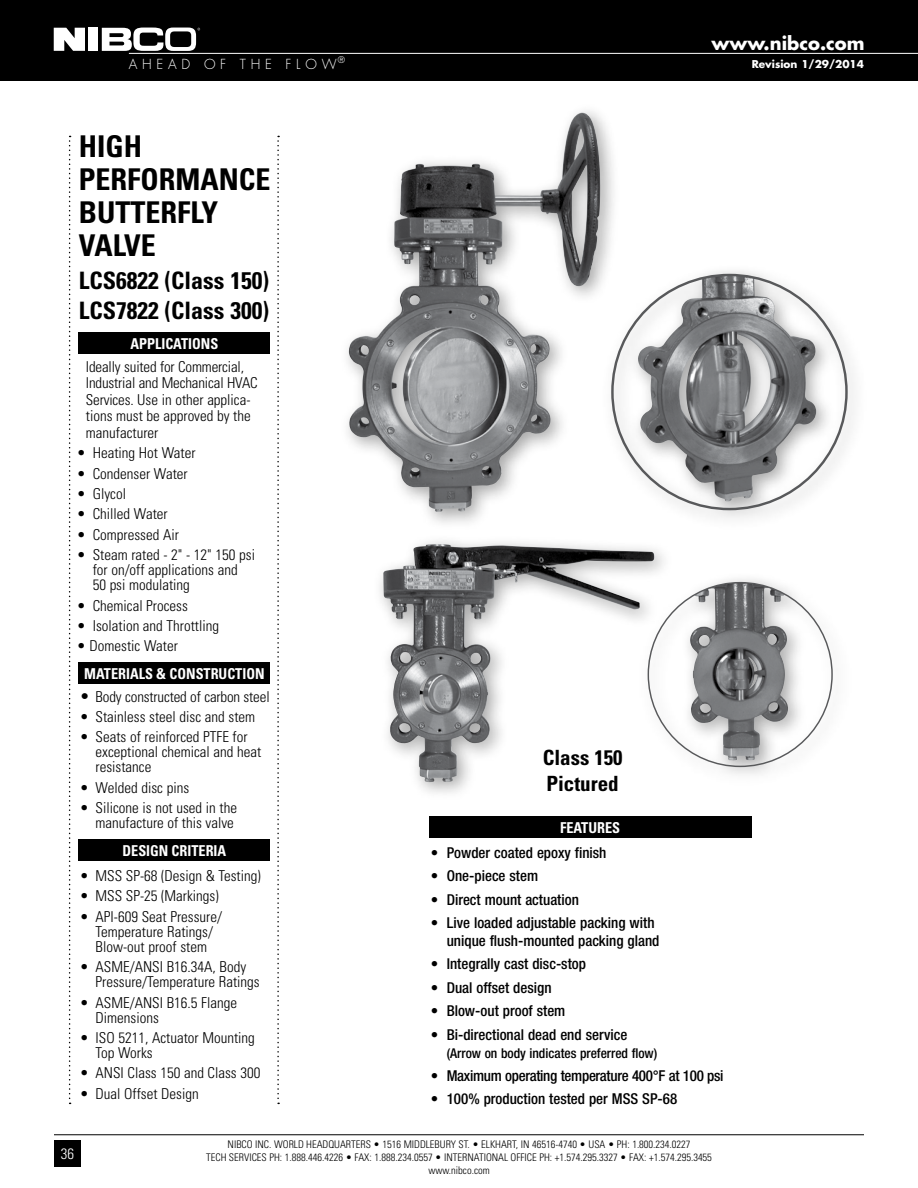
<style>
.page{position:relative;width:918px;height:1188px;background:#fff}
.page>*{position:absolute;margin:0;border:0;box-sizing:border-box;transform-origin:0 0}
.t1{font:700 condensed 30px/33px "Univers";color:#000;text-align:justify}
.t2{font:700 condensed 24px/30px "Univers";color:#000}
.t3{font:700 condensed 21px/25.2px "Univers";color:#000}
.t4{font:700 18px "Futura";color:#fff}
.t5{font:300 condensed 15px/15px "Univers";color:#000}
.t6{font:500 condensed 15px/18px "Helvetica Neue";color:#000}
.t7{font:700 condensed 15px "Univers";color:#fff;scale:.95 1}
.t8{font:500 condensed 15px "Helvetica Neue";letter-spacing:-.02em;color:#000}
.t9{font:300 condensed 15px "Univers";color:#fff}
.t10{font:500 condensed 13.5px "Helvetica Neue";color:#000}
.t11{font:300 13.5px "Futura";letter-spacing:.35em;color:#fff}
.t12{font:300 condensed 10.5px/12.6px "Univers";color:#000;text-align:center}
.t13{font:700 10.5px "Futura";color:#fff}
.s1{font-size:16.5px}
</style>
<div class="page">
<div style="left:0;top:0;width:918px;height:81px;background:#000"></div>
<div style="left:89px;top:28px;width:9px;height:23px;background:#fff"></div>
<svg style="left:54px;top:28px;width:31px;height:23px"></svg>
<svg style="left:102px;top:28px;width:98px;height:23px"></svg>
<hr style="left:129px;top:53px;width:789px;height:1px;background:#fff">
<hr style="left:54px;top:1135px;width:810px;height:1px;background:#000">
<div style="left:54px;top:1140px;width:27px;height:27px;background:#000"></div>
<div style="left:79px;top:332px;width:191px;height:21px;background:#000"></div>
<div style="left:79px;top:662px;width:191px;height:22px;background:#000"></div>
<div style="left:79px;top:839px;width:191px;height:22px;background:#000"></div>
<svg style="left:69px;top:136px;width:2px;height:968px"></svg>
<svg style="left:277px;top:136px;width:2px;height:968px"></svg>
<div style="left:338px;top:102px;width:283px;height:431px;background:#000;opacity:.35"></div>
<img style="left:394px;top:113px;width:187px;height:178px">
<div style="left:600px;top:263px;width:268px;height:268px;background:#000;opacity:.35"></div>
<img style="left:638px;top:278px;width:178px;height:224px">
<div style="left:372px;top:533px;width:303px;height:269px;background:#000;opacity:.35"></div>
<img style="left:383px;top:544px;width:70px;height:239px">
<div style="left:637px;top:571px;width:216px;height:216px;background:#000;opacity:.35"></div>
<img style="left:690px;top:589px;width:47px;height:171px">
<div style="left:429px;top:817px;width:323px;height:21px;background:#000"></div>
<p class="t11" style="left:129px;top:56px;width:218px">AHEAD OF THE FLOW<sup>®</sup></p>
<h1 class="t1" style="left:79px;top:130px;width:19px">HIGH PERFORMANCE BUTTERFLY VALVE</h1>
<h2 class="t2" style="left:79px;top:266px;width:192px">LCS6822 (CLASS 150)<br>LCS7822 (CLASS 300)</h2>
<p class="t7" style="left:131px;top:334px;width:94px">APPLICATIONS</p>
<p class="t5" style="left:86px;top:358px;width:173px;line-height:16.5px">Ideally suited for Commercial,<br>Industrial and Mechanical HVAC<br>Services. Use in other applica&shy;tions must be approved by the manufacturer</p>
<p class="t5" style="left:77px;top:445px;width:120px">• Heating Hot Water</p>
<p class="t5" style="left:77px;top:466px;width:112px">• Condenser Water</p>
<p class="t5" style="left:77px;top:486px;width:51px">• Glycol</p>
<p class="t5" style="left:77px;top:507px;width:92px">• Chilled Water</p>
<p class="t5" style="left:77px;top:527px;width:104px">• Compressed Air</p>
<p class="t5" style="left:93px;top:547px;width:164px;text-indent:-16px">• Steam rated - 2" - 12" 150 psi for on/off applications and<br>50 psi modulating</p>
<p class="t5" style="left:77px;top:598px;width:113px">• Chemical Process</p>
<p class="t5" style="left:77px;top:618px;width:144px">• Isolation and Throttling</p>
<p class="t5" style="left:77px;top:639px;width:103px">• Domestic Water</p>
<p class="t7" style="left:84px;top:665px;width:191px">MATERIALS &amp; CONSTRUCTION</p>
<p class="t5" style="left:80px;top:689px;width:191px"><span class="s1">•</span> Body constructed of carbon steel</p>
<p class="t5" style="left:80px;top:709px;width:177px">• Stainless steel disc and stem</p>
<p class="t5" style="left:96px;top:730px;width:167px;text-indent:-16px">• Seats of reinforced PTFE for exceptional chemical and heat resistance</p>
<p class="t5" style="left:80px;top:780px;width:111px">• Welded disc pins</p>
<p class="t5" style="left:80px;top:800px;width:159px;text-align:right">• Silicone is not used in the manufacture of this valve</p>
<p class="t7" style="left:123px;top:841px;width:111px">DESIGN CRITERIA</p>
<p class="t5" style="left:80px;top:868px;width:182px">• MSS SP-68 (Design &amp; Testing)</p>
<p class="t5" style="left:80px;top:889px;width:140px">• MSS SP-25 (Markings)</p>
<p class="t5" style="left:80px;top:909px;width:144px;text-align:center">• API-609 Seat Pressure/<br>Temperature Ratings/<br>Blow-out proof stem</p>
<p class="t5" style="left:96px;top:959px;width:166px;text-indent:-16px">• ASME/ANSI B16.34A, Body<br>Pressure/Temperature Ratings</p>
<p class="t5" style="left:96px;top:995px;width:143px;text-indent:-16px">• ASME/ANSI B16.5 Flange<br>Dimensions</p>
<p class="t5" style="left:96px;top:1030px;width:161px;text-indent:-16px">• ISO 5211, Actuator Mounting<br>Top Works</p>
<p class="t5" style="left:80px;top:1066px;width:182px">• ANSI Class 150 and Class 300</p>
<p class="t5" style="left:80px;top:1086px;width:120px">• Dual Offset Design</p>
<p class="t4" style="left:712px;top:31px;width:155px">www.nibco.com</p>
<p class="t13" style="left:752px;top:57px;width:114px">Revision 1/29/2014</p>
<h3 class="t3" style="left:543px;top:745px;width:81px">CLASS 150<br>PICTURED</h3>
<p class="t7" style="left:560px;top:819px;width:65px">FEATURES</p>
<p class="t6" style="left:431px;top:843px;width:177px">• Powder coated epoxy finish</p>
<p class="t6" style="left:431px;top:867px;width:109px">• One-piece stem</p>
<p class="t6" style="left:431px;top:890px;width:150px">• Direct mount actuation</p>
<p class="t6" style="left:447px;top:914px;width:214px;text-indent:-16px">• Live loaded adjustable packing with unique flush-mounted packing gland</p>
<p class="t6" style="left:431px;top:955px;width:157px">• Integrally cast disc-stop</p>
<p class="t6" style="left:431px;top:978px;width:122px">• Dual offset design</p>
<p class="t6" style="left:431px;top:1002px;width:136px">• Blow-out proof stem</p>
<p class="t6" style="left:431px;top:1025px;width:198px">• Bi-directional dead end service</p>
<p class="t10" style="left:447px;top:1045px;width:212px">(Arrow on body indicates preferred flow)</p>
<p class="t8" style="left:431px;top:1067px;width:294px">• Maximum operating temperature 400°F at 100 psi</p>
<p class="t6" style="left:431px;top:1090px;width:248px">• 100% production tested per MSS SP-68</p>
<p class="t9" style="left:61px;top:1144px;width:15px">36</p>
<p class="t12" style="left:206px;top:1138px;width:507px">NIBCO INC. WORLD HEADQUARTERS • 1516 MIDDLEBURY ST. • ELKHART, IN 46516-4740 • USA • PH: 1.800.234.0227<br>TECH SERVICES PH: 1.888.446.4226 • FAX: 1.888.234.0557 • INTERNATIONAL OFFICE PH: +1.574.295.3327 • FAX: +1.574.295.3455 www.nibco.com</p>
</div>
